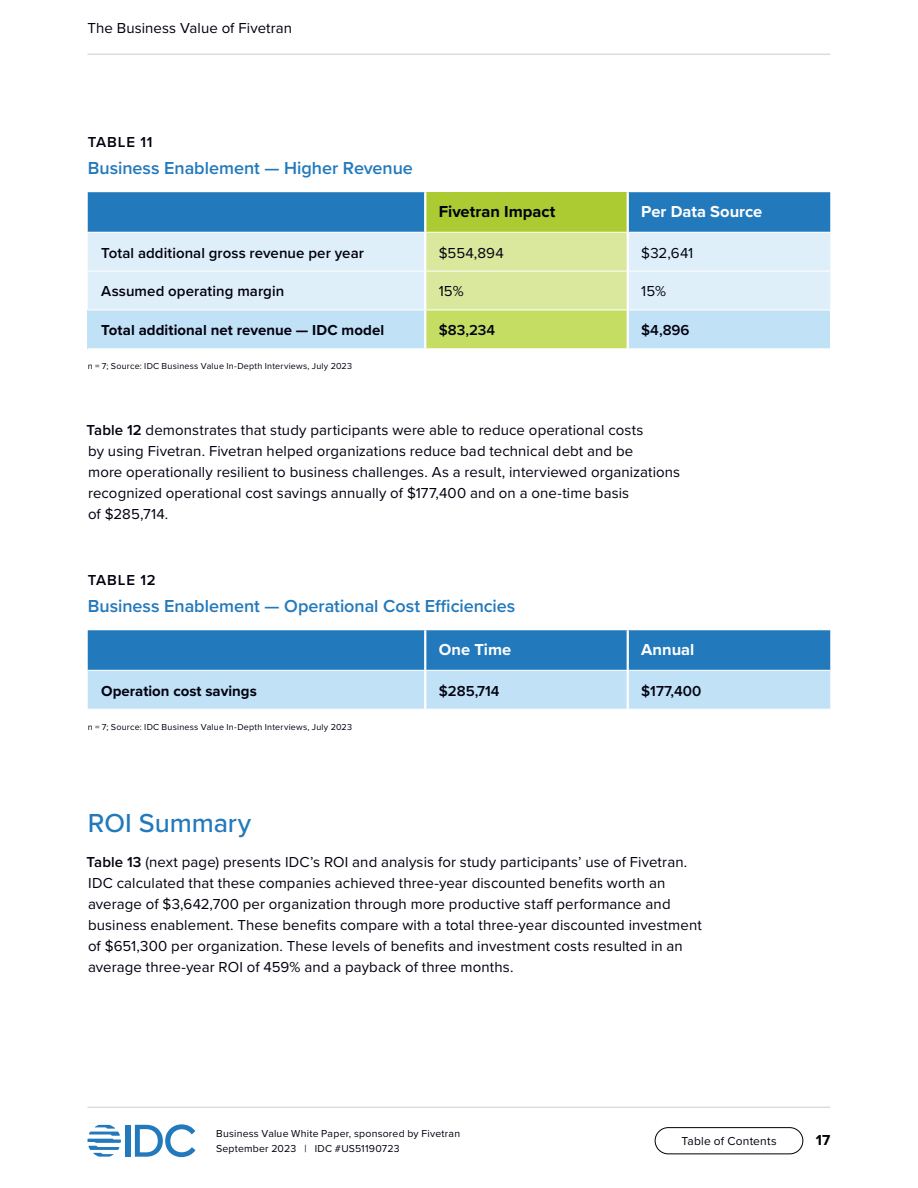
<style>
.page{position:relative;width:918px;height:1188px;background:#fff}
.page>*{position:absolute;margin:0;border:0;box-sizing:border-box;transform-origin:0 0}
.t1{font:500 27px "Proxima Nova";letter-spacing:-.005em;color:#2279bc}
.Table_-_Heading{font:600 18px "Proxima Nova";color:#2279bc}
.Table_-_Column_title__left_align{font:700 16.5px "Proxima Nova";color:#fff}
.Table___Column_title_highlighted{font:700 16.5px "Proxima Nova";color:#01010f}
.Table_-_Text__left_align{font:15px/21px "Proxima Nova";letter-spacing:.005em;color:#01010f}
.Table___Row_title{font:600 15px "Proxima Nova";letter-spacing:.005em;color:#01010f}
.Table___Row_title_highlighted{font:700 15px "Proxima Nova";letter-spacing:.005em;color:#01010f}
.Table___Text_highlighted{font:600 15px "Proxima Nova";color:#01010f}
.Table___Text_highlighted-2{font:700 15px "Proxima Nova";color:#01010f}
.Table_-_Identifier{font:600 15px "Proxima Nova";letter-spacing:.05em;color:#01010f}
.t2{font:700 15px "Proxima Nova";color:#000}
.t3{font:12px "Proxima Nova";letter-spacing:.015em;color:#01010f}
.t4{font:10.5px/15px "Proxima Nova";letter-spacing:.02em;color:#01010f}
.Table_-_Notes_and_sources{font:9px "Proxima Nova";letter-spacing:.025em;color:#01010f}
.s1{font-weight:600}
</style>
<div class="page">
<div style="left:126px;top:1125px;width:5px;height:32px;background:#2279bc"></div>
<svg style="left:135px;top:1124px;width:60px;height:33px"></svg>
<svg style="left:87px;top:1125px;width:34px;height:32px"></svg>
<div style="left:655px;top:1127px;width:148px;height:27px;border:1px solid #000;border-radius:13px"></div>
<hr style="left:87px;top:54px;width:743px;height:1px;background:#ccc">
<hr style="left:87px;top:1107px;width:743px;height:1px;background:#ccc">
<svg style="left:88px;top:192px;width:742px;height:118px;background:#aacdc7"></svg>
<div style="left:88px;top:310px;width:337px;height:39px;background:#c1e1f6"></div>
<div style="left:425px;top:310px;width:203px;height:39px;background:#c6dd64"></div>
<div style="left:628px;top:310px;width:202px;height:39px;background:#c1e1f6"></div>
<hr style="left:88px;top:271px;width:336px;height:1px;background:#fff">
<hr style="left:426px;top:271px;width:201px;height:1px;background:#fff">
<hr style="left:629px;top:271px;width:201px;height:1px;background:#fff">
<hr style="left:88px;top:232px;width:337px;height:1px;background:#fff">
<hr style="left:628px;top:232px;width:202px;height:1px;background:#fff">
<hr style="left:424px;top:192px;width:2px;height:40px;background:#fff">
<hr style="left:627px;top:192px;width:2px;height:40px;background:#fff">
<hr style="left:425px;top:232px;width:203px;height:1px;background:#fff">
<hr style="left:424px;top:233px;width:2px;height:38px;background:#fff">
<hr style="left:627px;top:233px;width:2px;height:38px;background:#fff">
<hr style="left:424px;top:271px;width:2px;height:39px;background:#fff">
<hr style="left:627px;top:271px;width:2px;height:39px;background:#fff">
<hr style="left:88px;top:310px;width:337px;height:1px;background:#fff">
<hr style="left:88px;top:348px;width:337px;height:1px;background:#fff">
<hr style="left:628px;top:310px;width:202px;height:1px;background:#fff">
<hr style="left:628px;top:348px;width:202px;height:1px;background:#fff">
<hr style="left:425px;top:310px;width:203px;height:1px;background:#fff">
<hr style="left:425px;top:348px;width:203px;height:1px;background:#fff">
<hr style="left:424px;top:310px;width:2px;height:38px;background:#fff">
<hr style="left:627px;top:310px;width:2px;height:38px;background:#fff">
<svg style="left:88px;top:630px;width:742px;height:79px;background:#71acd8"></svg>
<hr style="left:88px;top:670px;width:337px;height:1px;background:#fff">
<hr style="left:628px;top:670px;width:202px;height:1px;background:#fff">
<hr style="left:424px;top:671px;width:2px;height:38px;background:#fff">
<hr style="left:627px;top:671px;width:2px;height:38px;background:#fff">
<hr style="left:424px;top:630px;width:2px;height:40px;background:#fff">
<hr style="left:627px;top:630px;width:2px;height:40px;background:#fff">
<hr style="left:425px;top:670px;width:203px;height:1px;background:#fff">
<p class="Table_-_Text__left_align" style="left:87px;top:17px;width:206px">The Business Value of Fivetran</p>
<p class="Table_-_Identifier" style="left:88px;top:131px;width:66px">TABLE 11</p>
<p class="Table_-_Heading" style="left:88px;top:155px;width:327px">Business Enablement — Higher Revenue</p>
<p class="Table___Column_title_highlighted" style="left:439px;top:199px;width:118px">Fivetran Impact</p>
<p class="Table_-_Column_title__left_align" style="left:641px;top:199px;width:123px">Per Data Source</p>
<p class="Table___Row_title" style="left:101px;top:241px;width:264px">Total additional gross revenue per year</p>
<p class="Table_-_Text__left_align" style="left:439px;top:241px;width:67px">$554,894</p>
<p class="Table_-_Text__left_align" style="left:641px;top:241px;width:54px">$32,641</p>
<p class="Table___Row_title" style="left:101px;top:280px;width:185px">Assumed operating margin</p>
<p class="Table_-_Text__left_align" style="left:439px;top:280px;width:26px">15%</p>
<p class="Table_-_Text__left_align" style="left:641px;top:280px;width:26px">15%</p>
<p class="Table___Row_title_highlighted" style="left:101px;top:319px;width:285px">Total additional net revenue — IDC model</p>
<p class="Table___Text_highlighted" style="left:439px;top:319px;width:58px">$83,234</p>
<p class="Table___Text_highlighted" style="left:641px;top:319px;width:50px">$4,896</p>
<p class="Table_-_Notes_and_sources" style="left:88px;top:359px;width:266px">n = 7; Source: IDC Business Value In-Depth Interviews, July 2023</p>
<p class="Table_-_Text__left_align" style="left:87px;top:419px;width:595px"><span class="s1">Table 12</span> demonstrates that study participants were able to reduce operational costs<br>by using Fivetran. Fivetran helped organizations reduce bad technical debt and be<br>more operationally resilient to business challenges. As a result, interviewed organizations recognized operational cost savings annually of $177,400 and on a one-time basis<br>of $285,714.</p>
<p class="Table_-_Identifier" style="left:88px;top:569px;width:69px">TABLE 12</p>
<p class="Table_-_Heading" style="left:88px;top:593px;width:429px">Business Enablement — Operational Cost Efficiencies</p>
<p class="Table_-_Column_title__left_align" style="left:439px;top:638px;width:74px">One Time</p>
<p class="Table_-_Column_title__left_align" style="left:641px;top:638px;width:55px">Annual</p>
<p class="Table___Text_highlighted-2" style="left:101px;top:679px;width:157px">Operation cost savings</p>
<p class="Table___Text_highlighted" style="left:439px;top:679px;width:62px">$285,714</p>
<p class="Table___Text_highlighted" style="left:641px;top:679px;width:62px">$177,400</p>
<p class="Table_-_Notes_and_sources" style="left:88px;top:720px;width:266px">n = 7; Source: IDC Business Value In-Depth Interviews, July 2023</p>
<h3 class="t1" style="left:88px;top:803px;width:165px">ROI Summary</h3>
<p class="Table_-_Text__left_align" style="left:87px;top:851px;width:617px"><span class="s1">Table 13</span> (next page) presents IDC’s ROI and analysis for study participants’ use of Fivetran.<br>IDC calculated that these companies achieved three-year discounted benefits worth an average of $3,642,700 per organization through more productive staff performance and business enablement. These benefits compare with a total three-year discounted investment of $651,300 per organization. These levels of benefits and investment costs resulted in an average three-year ROI of 459% and a payback of three months.</p>
<p class="t4" style="left:216px;top:1126px;width:246px">Business Value White Paper, sponsored by Fivetran<br>September 2023 | IDC #US51190723</p>
<p class="t3" style="left:681px;top:1132px;width:97px">Table of Contents</p>
<p class="t2" style="left:816px;top:1129px;width:16px">17</p>
</div>
